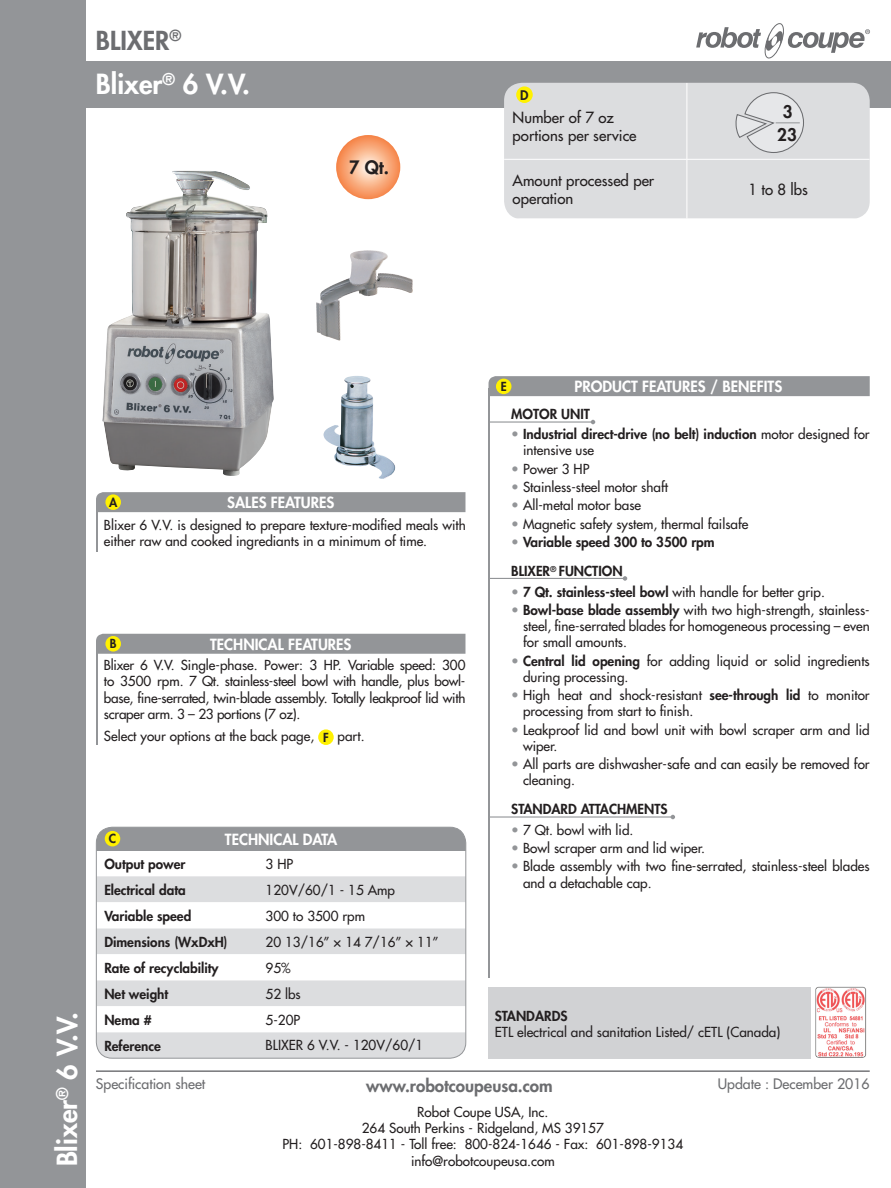
<style>
.page{position:relative;width:891px;height:1188px;background:#fff}
.page>*{position:absolute;margin:0;border:0;box-sizing:border-box;transform-origin:0 0}
.t1{font:800 27px "Futura";color:#fff}
.t2{font:800 25.5px "Futura";color:#6c6d70}
.t3{font:800 18px "Futura";color:#231f20}
.t4{font:800 16.95px "Futura";color:#6c6d70}
.t5{font:800 16.95px/22.2px "Futura";color:#231f20;text-align:center}
.t6{font:800 15px "Futura";color:#fff}
.t7{font:15px/18px "Futura";color:#231f20}
.t8{font:14.1px "Futura";color:#6c6d70}
.t9{font:13.5px/16.2px "Futura";color:#231f20}
.t10{font:800 13.5px/16.2px "Futura";color:#231f20}
.t11{font:800 12.9px "Futura";color:#231f20}
.t12{font:800 12.15px "Futura";color:#231f20}
.s1{font-weight:400;color:#939598}
.s2{font-weight:400}
.s3{color:#939598}
.s4{font-weight:800}
</style>
<div class="page">
<div style="left:0;top:0;width:85px;height:1188px;background:#939598"></div>
<div style="left:63px;top:61px;width:828px;height:46px;background:#939598"></div>
<svg style="left:696px;top:23px;width:174px;height:35px"></svg>
<div style="left:96px;top:827px;width:370px;height:23px;background:#939598"></div>
<div style="left:96px;top:876px;width:370px;height:182px;background:#dcdddf"></div>
<svg style="left:98px;top:902px;width:366px;height:130px"></svg>
<div style="left:96px;top:827px;width:370px;height:232px;border:1px solid #939598;border-radius:16px"></div>
<div style="left:105px;top:831px;width:15px;height:15px;background:#fff101;border-radius:50%"></div>
<hr style="left:96px;top:642px;width:2px;height:103px;background:#939598">
<div style="left:318px;top:729px;width:16px;height:16px;background:#fff101;border-radius:50%"></div>
<div style="left:489px;top:376px;width:381px;height:20px;background:#939598"></div>
<div style="left:96px;top:634px;width:369px;height:20px;background:#939598"></div>
<hr style="left:489px;top:421px;width:104px;height:2px;background:#939598">
<svg style="left:591px;top:420px;width:4px;height:4px"></svg>
<hr style="left:489px;top:578px;width:136px;height:1px;background:#939598">
<svg style="left:623px;top:576px;width:4px;height:5px"></svg>
<hr style="left:489px;top:816px;width:184px;height:2px;background:#939598">
<svg style="left:671px;top:815px;width:4px;height:4px"></svg>
<div style="left:105px;top:636px;width:16px;height:16px;background:#fff101;border-radius:50%"></div>
<div style="left:496px;top:379px;width:15px;height:15px;background:#fff101;border-radius:50%"></div>
<svg style="left:336px;top:135px;width:64px;height:64px;background:#f8aa7e"></svg>
<img style="left:324px;top:376px;width:71px;height:103px">
<img style="left:316px;top:250px;width:97px;height:91px">
<div style="left:504px;top:83px;width:366px;height:136px;background:#dcdddf"></div>
<hr style="left:687px;top:83px;width:1px;height:76px;background:#fff">
<hr style="left:504px;top:159px;width:183px;height:1px;background:#fff">
<hr style="left:687px;top:159px;width:183px;height:1px;background:#fff">
<hr style="left:687px;top:160px;width:1px;height:59px;background:#fff">
<div style="left:516px;top:86px;width:17px;height:17px;background:#fff101;border-radius:50%"></div>
<svg style="left:736px;top:92px;width:68px;height:61px;background:#d9dadc"></svg>
<hr style="left:488px;top:388px;width:2px;height:590px;background:#939598">
<hr style="left:96px;top:1070px;width:774px;height:2px;background:#6c6d70">
<div style="left:488px;top:987px;width:323px;height:72px;background:#d1d2d4"></div>
<img style="left:815px;top:986px;width:52px;height:72px">
<hr style="left:96px;top:501px;width:2px;height:51px;background:#939598">
<div style="left:96px;top:492px;width:369px;height:20px;background:#939598"></div>
<div style="left:105px;top:494px;width:16px;height:16px;background:#fff101;border-radius:50%"></div>
<img style="left:102px;top:171px;width:172px;height:305px">
<h2 class="t2" style="left:96px;top:23px;width:87px">BLIXER<sup>®</sup></h2>
<h1 class="t1" style="left:96px;top:66px;width:155px">Blixer<sup>®</sup> 6 V.V.</h1>
<h3 class="t3" style="left:349px;top:156px;width:41px">7 Qt.</h3>
<p class="t11" style="left:520px;top:86px;width:10px">D</p>
<p class="t5" style="left:777px;top:101px;width:21px">3<br>23</p>
<p class="t7" style="left:513px;top:109px;width:126px">Number of 7 oz portions per service</p>
<p class="t7" style="left:513px;top:172px;width:143px">Amount processed per operation</p>
<p class="t7" style="left:749px;top:181px;width:61px">1 to 8 lbs</p>
<h1 class="t1" style="left:49px;top:1166px;width:155px;rotate:-90deg">Blixer<sup>®</sup> 6 V.V.</h1>
<p class="t12" style="left:501px;top:378px;width:7px">E</p>
<p class="t6" style="left:575px;top:376px;width:209px">PRODUCT FEATURES / BENEFITS</p>
<p class="t10" style="left:511px;top:406px;width:80px">MOTOR UNIT</p>
<p class="t10" style="left:523px;top:426px;width:348px;text-indent:-12px"><span class="s1">•</span> Industrial direct-drive (no belt) induction <span class="s2">motor designed for intensive use</span></p>
<p class="t9" style="left:511px;top:461px;width:80px"><span class="s3">•</span> Power 3 HP</p>
<p class="t9" style="left:511px;top:479px;width:158px"><span class="s3">•</span> Stainless-steel motor shaft</p>
<p class="t9" style="left:511px;top:497px;width:131px"><span class="s3">•</span> All-metal motor base</p>
<p class="t9" style="left:511px;top:516px;width:239px"><span class="s3">•</span> Magnetic safety system, thermal failsafe</p>
<p class="t10" style="left:511px;top:527px;width:205px;line-height:29px"><span class="s3">•</span> Variable speed 300 to 3500 rpm<br>BLIXER<sup>®</sup> FUNCTION</p>
<p class="t9" style="left:511px;top:584px;width:315px"><span class="s3">•</span> <span class="s4">7 Qt. stainless-steel bowl</span> with handle for better grip.</p>
<p class="t9" style="left:523px;top:602px;width:348px;text-align:justify;text-indent:-12px"><span class="s3">•</span> <span class="s4">Bowl-base blade assembly</span> with two high-strength, stainless&shy;steel, fine-serrated blades for homogeneous processing – even for small amounts.</p>
<p class="t9" style="left:523px;top:653px;width:348px;text-indent:-12px"><span class="s3">•</span> <span class="s4">Central lid opening</span> for adding liquid or solid ingredients during processing.</p>
<p class="t9" style="left:523px;top:687px;width:348px;text-indent:-12px"><span class="s3">•</span> High heat and shock-resistant <span class="s4">see-through lid</span> to monitor processing from start to finish.</p>
<p class="t9" style="left:523px;top:722px;width:348px;text-indent:-12px"><span class="s3">•</span> Leakproof lid and bowl unit with bowl scraper arm and lid wiper.</p>
<p class="t9" style="left:523px;top:756px;width:348px;text-indent:-12px"><span class="s3">•</span> All parts are dishwasher-safe and can easily be removed for cleaning.</p>
<p class="t10" style="left:511px;top:801px;width:158px">STANDARD ATTACHMENTS</p>
<p class="t9" style="left:511px;top:822px;width:124px"><span class="s3">•</span> 7 Qt. bowl with lid.</p>
<p class="t9" style="left:511px;top:840px;width:195px"><span class="s3">•</span> Bowl scraper arm and lid wiper.</p>
<p class="t9" style="left:523px;top:858px;width:348px;text-indent:-12px"><span class="s3">•</span> Blade assembly with two fine-serrated, stainless-steel blades and a detachable cap.</p>
<p class="t12" style="left:109px;top:494px;width:10px">A</p>
<p class="t6" style="left:227px;top:493px;width:109px">SALES FEATURES</p>
<p class="t9" style="left:104px;top:517px;width:363px">Blixer 6 V.V. is designed to prepare texture-modified meals with either raw and cooked ingrediants in a minimum of time.</p>
<p class="t12" style="left:110px;top:636px;width:8px">B</p>
<p class="t6" style="left:210px;top:634px;width:143px">TECHNICAL FEATURES</p>
<p class="t9" style="left:104px;top:657px;width:363px;text-align:justify">Blixer 6 V.V. Single-phase. Power: 3 HP. Variable speed: 300 to 3500 rpm. 7 Qt. stainless-steel bowl with handle, plus bowl&shy;base, fine-serrated, twin-blade assembly. Totally leakproof lid with scraper arm. 3 – 23 portions (7 oz).</p>
<p class="t9" style="left:104px;top:728px;width:262px">Select your options at the back page, <sub>F</sub> part.</p>
<p class="t6" style="left:225px;top:829px;width:114px">TECHNICAL DATA</p>
<p class="t12" style="left:109px;top:831px;width:9px">C</p>
<p class="t10" style="left:104px;top:855px;width:83px">Output power</p>
<p class="t9" style="left:266px;top:856px;width:29px">3 HP</p>
<p class="t10" style="left:104px;top:881px;width:83px">Electrical data</p>
<p class="t9" style="left:266px;top:882px;width:131px">120V/60/1 - 15 Amp</p>
<p class="t10" style="left:104px;top:907px;width:89px">Variable speed</p>
<p class="t9" style="left:266px;top:908px;width:101px">300 to 3500 rpm</p>
<p class="t10" style="left:104px;top:933px;width:125px">Dimensions (WxDxH)</p>
<p class="t9" style="left:266px;top:934px;width:175px">20 13/16” × 14 7/16” × 11”</p>
<p class="t10" style="left:104px;top:959px;width:116px">Rate of recyclability</p>
<p class="t9" style="left:266px;top:960px;width:27px">95%</p>
<p class="t10" style="left:104px;top:985px;width:65px">Net weight</p>
<p class="t9" style="left:266px;top:986px;width:37px">52 lbs</p>
<p class="t10" style="left:104px;top:1011px;width:49px">Nema #</p>
<p class="t9" style="left:266px;top:1012px;width:36px">5-20P</p>
<p class="t10" style="left:104px;top:1037px;width:58px">Reference</p>
<p class="t9" style="left:266px;top:1037px;width:159px">BLIXER 6 V.V. - 120V/60/1</p>
<p class="t10" style="left:495px;top:1008px;width:74px">STANDARDS</p>
<p class="t9" style="left:495px;top:1024px;width:287px">ETL electrical and sanitation Listed/ cETL (Canada)</p>
<p class="t4" style="left:366px;top:1074px;width:188px">www.robotcoupeusa.com</p>
<p class="t9" style="left:283px;top:1104px;width:402px;text-align:center">Robot Coupe USA, Inc.<br>264 South Perkins - Ridgeland, MS 39157<br>PH: 601-898-8411 - Toll free: 800-824-1646 - Fax: 601-898-9134 info@robotcoupeusa.com</p>
<p class="t8" style="left:96px;top:1075px;width:111px">Specification sheet</p>
<p class="t8" style="left:718px;top:1075px;width:153px">Update : December 2016</p>
</div>
